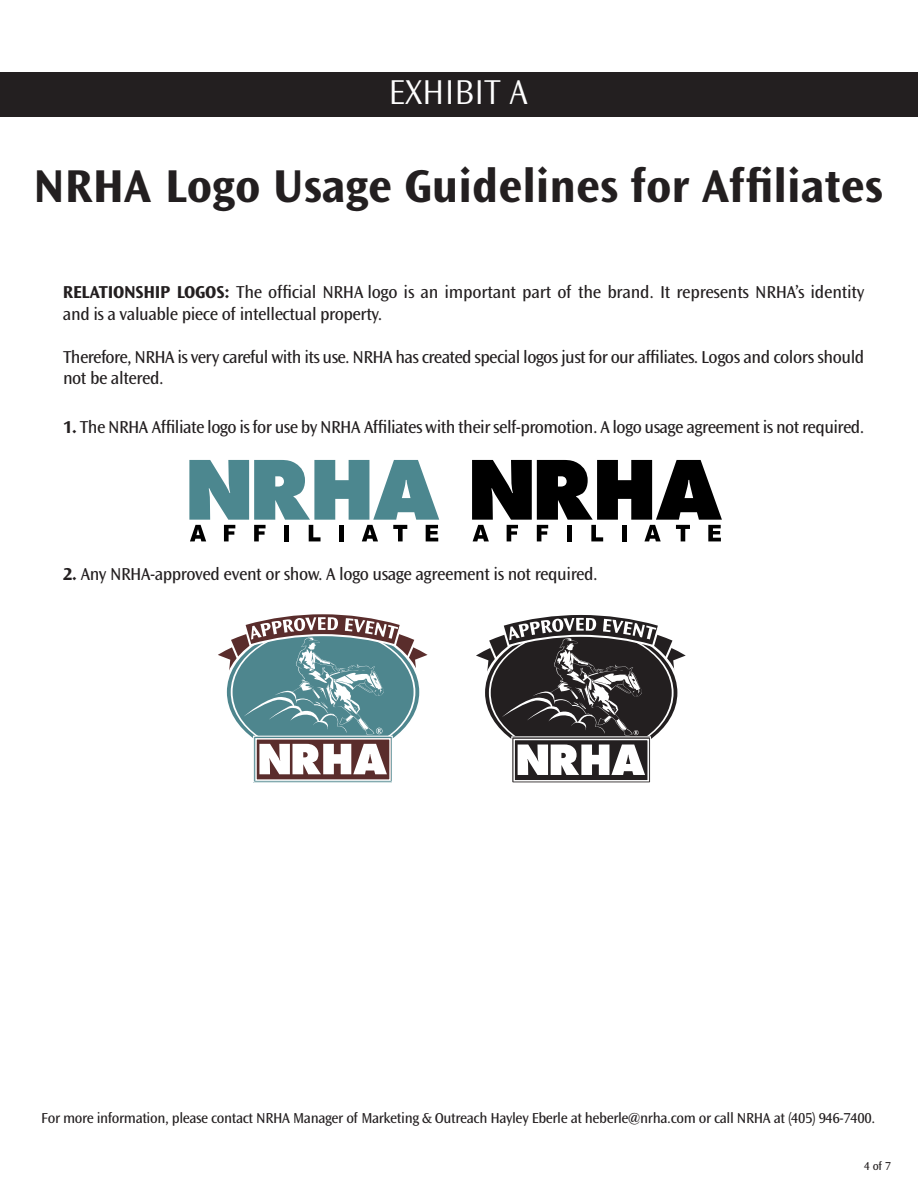
<style>
.page{position:relative;width:918px;height:1188px;background:#fff}
.page>*{position:absolute;margin:0;border:0;box-sizing:border-box;transform-origin:0 0}
.t1{font:700 48px "Ocean Sans Std";color:#231f20}
.t2{font:300 36px "Ocean Sans Std";color:#fff}
.t3{font:18px/21.6px "Ocean Sans Std";letter-spacing:-.025em;color:#231f20}
.t4{font:15px "Ocean Sans Std";letter-spacing:-.025em;color:#231f20}
.t5{font:12px "Ocean Sans Std";color:#231f20}
.s1{font-weight:700}
</style>
<div class="page">
<svg style="left:189px;top:460px;width:250px;height:81px"></svg>
<svg style="left:472px;top:460px;width:250px;height:81px"></svg>
<div style="left:514px;top:740px;width:134px;height:41px;background:#231f20"></div>
<div style="left:513px;top:739px;width:136px;height:43px;border:1px solid #fff"></div>
<svg style="left:476px;top:615px;width:210px;height:160px"></svg>
<div style="left:253px;top:736px;width:140px;height:47px;border:1px solid #fff"></div>
<div style="left:256px;top:739px;width:134px;height:41px;background:#5a2d2c"></div>
<div style="left:255px;top:738px;width:136px;height:43px;border:1px solid #fff"></div>
<svg style="left:218px;top:614px;width:210px;height:160px"></svg>
<div style="left:0;top:72px;width:918px;height:45px;background:#231f20"></div>
<h2 class="t2" style="left:389px;top:78px;width:141px">EXHIBIT A</h2>
<h1 class="t1" style="left:34px;top:168px;width:851px">nrHa logo Usage guidelines for affiliates</h1>
<p class="t3" style="left:63px;top:282px;width:803px"><span class="s1">relatIonsHIP logos:</span> the official nrha logo is an important part of the brand. it represents nrha’s identity and is a valuable piece of intellectual property.</p>
<p class="t3" style="left:63px;top:347px;width:803px">therefore, nrha is very careful with its use. nrha has created special logos just for our affiliates. Logos and colors should not be altered.</p>
<p class="t3" style="left:63px;top:418px;width:803px"><span class="s1">1.</span> the nrha affiliate logo is for use by nrha affiliates with their self-promotion. a logo usage agreement is not required.</p>
<p class="t3" style="left:63px;top:564px;width:536px"><span class="s1">2.</span> any nrha-approved event or show. a logo usage agreement is not required.</p>
<p class="t4" style="left:41px;top:1112px;width:836px">For more information, please contact nrha Manager of Marketing &amp; outreach hayley eberle at heberle@nrha.com or call nrha at (405) 946-7400.</p>
<p class="t5" style="left:864px;top:1161px;width:28px">4of7</p>
</div>
